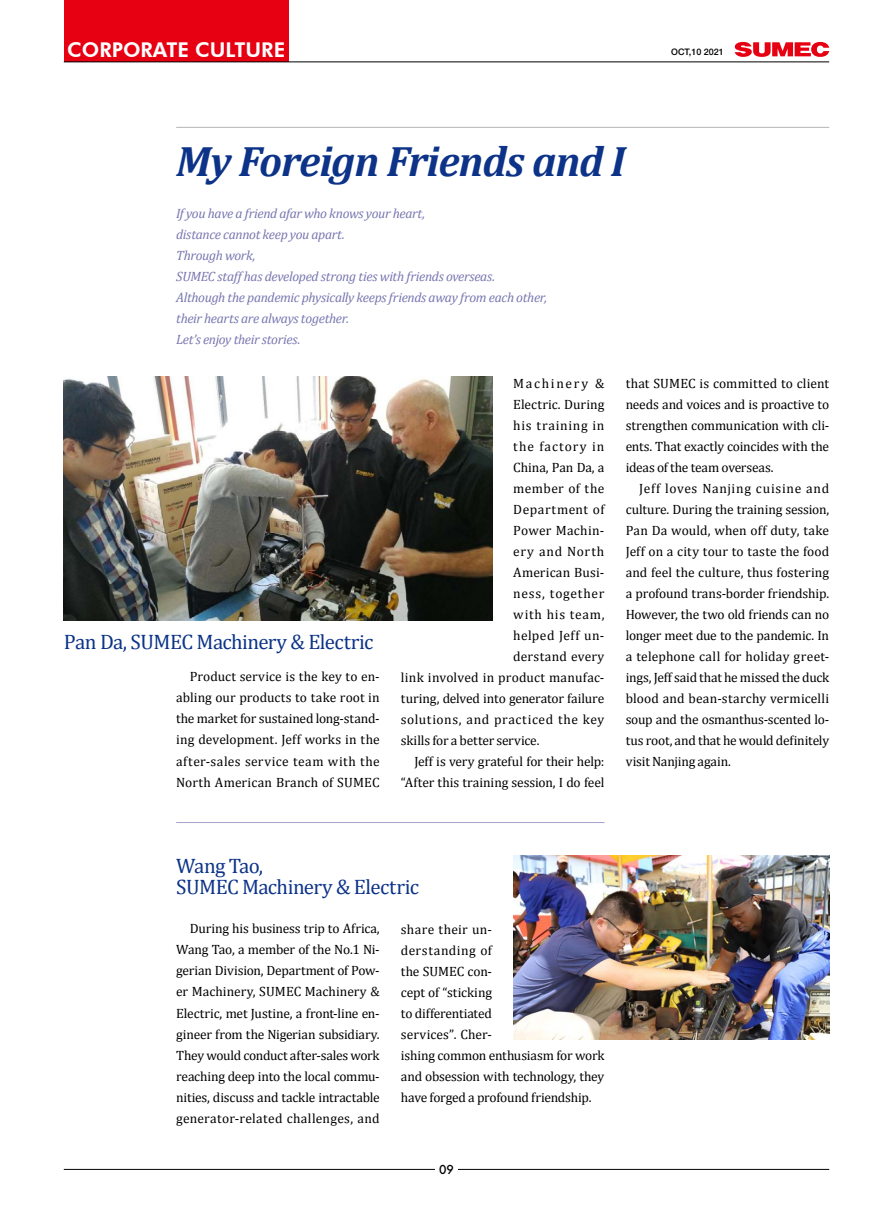
<style>
.page{position:relative;width:893px;height:1212px;background:#fff}
.page>*{position:absolute;margin:0;border:0;box-sizing:border-box;transform-origin:0 0}
.t1{font:italic 700 42.75px "Cambria";letter-spacing:-.025em;color:#0c3388}
.t2{font:21px/21px "Cambria";letter-spacing:-.03em;color:#0c3388}
.t3{font:800 20.4px "Futura BT";color:#fff}
.t4{font:13.5px/21px "Cambria";letter-spacing:.005em;color:#000;text-align:justify}
.t5{font:italic 13.5px/21px "Cambria";letter-spacing:-.025em;color:#7776b0}
.t6{font:13.5px "Cambria";letter-spacing:-.015em;color:#000}
.t7{font:13.5px "Cambria";letter-spacing:.055em;color:#000}
.t8{font:13.5px "Cambria";letter-spacing:.04em;color:#000}
.t9{font:13.5px "Cambria";letter-spacing:.03em;color:#000}
.t10{font:13.5px "Cambria";letter-spacing:.08em;color:#000}
.t11{font:13.5px "Cambria";letter-spacing:.035em;color:#000}
.t12{font:13.5px "Cambria";letter-spacing:.025em;color:#000}
.t13{font:13.5px "Cambria";letter-spacing:.125em;color:#000}
.t14{font:500 12px "Futura";color:#000}
.t15{font:500 9px "Helvetica Neue LT Std";color:#000}
</style>
<div class="page">
<hr style="left:64px;top:1169px;width:765px;height:1px;background:#000">
<div style="left:435px;top:1163px;width:23px;height:12px;background:#fff"></div>
<hr style="left:176px;top:127px;width:653px;height:1px;background:#b5b6b6">
<hr style="left:176px;top:822px;width:428px;height:1px;background:#a5a1ca">
<img style="left:64px;top:377px;width:428px;height:244px">
<img style="left:513px;top:855px;width:316px;height:184px">
<div style="left:64px;top:0;width:225px;height:62px;background:#e60012"></div>
<svg style="left:734px;top:42px;width:95px;height:15px"></svg>
<hr style="left:64px;top:62px;width:765px;height:1px;background:#000">
<h3 class="t3" style="left:67px;top:37px;width:219px">CORPORATE CULTURE</h3>
<p class="t15" style="left:671px;top:47px;width:54px">OCT,10 2021</p>
<h1 class="t1" style="left:176px;top:132px;width:451px">My Foreign Friends and I</h1>
<p class="t5" style="left:176px;top:202px;width:372px">If you have a friend afar who knows your heart,<br>distance cannot keep you apart.<br>Through work,<br>SUMEC staff has developed strong ties with friends overseas.<br>Although the pandemic physically keeps friends away from each other, their hearts are always together.<br>Let’s enjoy their stories.</p>
<h2 class="t2" style="left:64px;top:632px;width:311px">Pan Da, SUMEC Machinery &amp; Electric</h2>
<p class="t4" style="left:176px;top:666px;width:205px;text-indent:14px">Product service is the key to en&shy;abling our products to take root in the market for sustained long-stand&shy;ing development. Jeff works in the after-sales service team with the North American Branch of SUMEC</p>
<p class="t13" style="left:513px;top:375px;width:93px">Machinery &amp;</p>
<p class="t4" style="left:513px;top:394px;width:93px">Electric. During</p>
<p class="t7" style="left:513px;top:417px;width:93px">his training in</p>
<p class="t10" style="left:513px;top:438px;width:93px">the factory in</p>
<p class="t4" style="left:513px;top:457px;width:93px">China, Pan Da, a</p>
<p class="t12" style="left:513px;top:480px;width:93px">member of the</p>
<p class="t11" style="left:513px;top:501px;width:93px">Department of</p>
<p class="t4" style="left:513px;top:520px;width:93px">Power Machin-</p>
<p class="t7" style="left:513px;top:543px;width:93px">ery and North</p>
<p class="t4" style="left:513px;top:562px;width:93px">American Busi-</p>
<p class="t7" style="left:513px;top:585px;width:93px">ness, together</p>
<p class="t7" style="left:513px;top:606px;width:93px">with his team,</p>
<p class="t9" style="left:513px;top:627px;width:93px">helped Jeff un-</p>
<p class="t4" style="left:513px;top:646px;width:93px">derstand every</p>
<p class="t4" style="left:401px;top:667px;width:205px">link involved in product manufac-</p>
<p class="t4" style="left:401px;top:688px;width:205px">turing, delved into generator failure</p>
<p class="t8" style="left:401px;top:711px;width:205px">solutions, and practiced the key</p>
<p class="t6" style="left:401px;top:732px;width:140px">skills for a better service.</p>
<p class="t6" style="left:414px;top:753px;width:191px">Jeff is very grateful for their help:</p>
<p class="t4" style="left:401px;top:772px;width:205px">“After this training session, I do feel</p>
<p class="t4" style="left:626px;top:373px;width:205px">that SUMEC is committed to client needs and voices and is proactive to strengthen communication with cli&shy;ents. That exactly coincides with the ideas of the team overseas.</p>
<p class="t4" style="left:626px;top:478px;width:205px;text-indent:14px">Jeff loves Nanjing cuisine and culture. During the training session, Pan Da would, when off duty, take Jeff on a city tour to taste the food and feel the culture, thus fostering a profound trans-border friendship.<br>However, the two old friends can no longer meet due to the pandemic. In a telephone call for holiday greet&shy;ings, Jeff said that he missed the duck blood and bean-starchy vermicelli soup and the osmanthus-scented lo&shy;tus root, and that he would definitely visit Nanjing again.</p>
<h2 class="t2" style="left:176px;top:855px;width:244px">Wang Tao,<br>SUMEC Machinery &amp; Electric</h2>
<p class="t4" style="left:176px;top:918px;width:205px;text-indent:14px">During his business trip to Africa, Wang Tao, a member of the No.1 Ni&shy;gerian Division, Department of Pow&shy;er Machinery, SUMEC Machinery &amp; Electric, met Justine, a front-line en&shy;gineer from the Nigerian subsidiary.<br>They would conduct after-sales work reaching deep into the local commu&shy;nities, discuss and tackle intractable generator-related challenges, and</p>
<p class="t4" style="left:401px;top:918px;width:205px;text-align:left">share their un-<br>derstanding of<br>the SUMEC con-<br>cept of “sticking<br>to differentiated<br>services”. Cher-<br>ishing common enthusiasm for work and obsession with technology, they have forged a profound friendship.</p>
<p class="t14" style="left:439px;top:1161px;width:16px">09</p>
</div>
